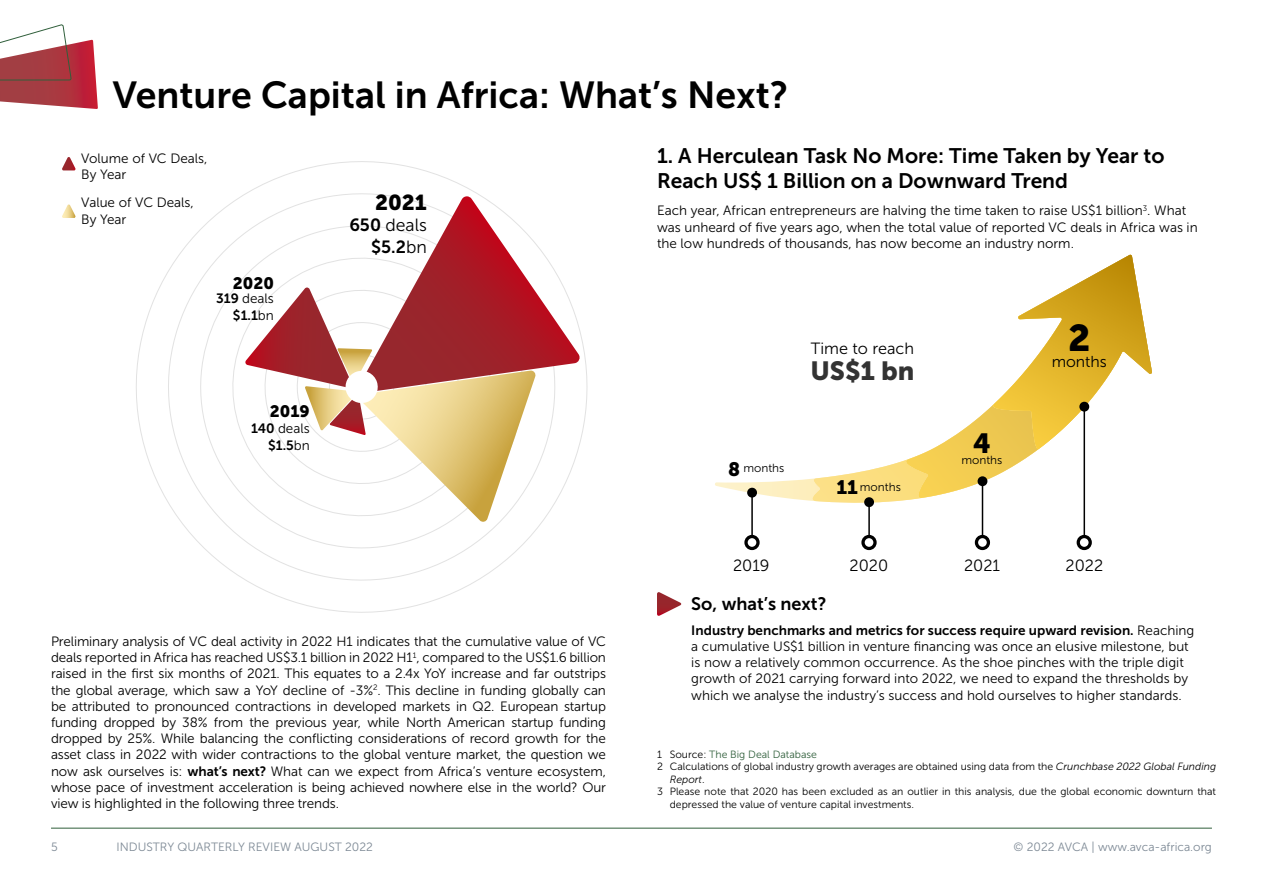
<style>
.page{position:relative;width:1263px;height:893px;background:#fff}
.page>*{position:absolute;margin:0;border:0;box-sizing:border-box;transform-origin:0 0}
.t1{font:37.5px "Museo Sans 700";color:#000}
.t2{font:37.05px "Museo Sans 900";color:#000}
.t3{font:27.6px "Museo Sans 900";color:#000}
.t4{font:26.1px "Museo Sans 900";color:#333}
.t5{font:21.6px "Museo Sans 900";color:#000}
.t6{font:21px/25.2px "Museo Sans 700";color:#000}
.t7{font:19.35px "Museo Sans 900";color:#000}
.t8{font:18px "Museo Sans 700";color:#000}
.t9{font:17.55px "Museo Sans 300";color:#000}
.t10{font:17.55px "Museo Sans 700";color:#000}
.t11{font:16.5px "Museo Sans 900";color:#000}
.t12{font:16.2px "Museo Sans 300";color:#000}
.t13{font:15.75px "Museo Sans 300";color:#000}
.Intro_copy{font:13.5px/16.2px "Museo Sans 300";color:#000}
.t14{font:13.5px/17px "Museo Sans 700";color:#000;text-align:right}
.t15{font:12px "Museo Sans 300";color:#7d8995}
.t16{font:11.7px "Museo Sans 300";color:#000}
.Footnotes{font:10.5px/12.6px "Museo Sans 300";color:#000}
.Footnotes-2{font:10.5px "Museo Sans 300";color:#305f3b}
.s1{font-family:"Museo Sans 300"}
.s2{font-family:"Museo Sans 700"}
.s3{font-family:"Museo Sans 900";font-size:19.35px}
.s4{color:#000}
.s5{font-style:italic}
</style>
<div class="page">
<svg style="left:0;top:25px;width:98px;height:84px"></svg>
<svg style="left:715px;top:255px;width:437px;height:248px"></svg>
<hr style="left:1083px;top:411px;width:2px;height:132px;background:#000">
<div style="left:1080px;top:403px;width:8px;height:8px;background:#000;border-radius:50%"></div>
<div style="left:1079px;top:402px;width:10px;height:10px;border:2px solid #000;border-radius:50%"></div>
<svg style="left:1078px;top:536px;width:12px;height:12px"></svg>
<div style="left:1076px;top:535px;width:16px;height:15px;border:3px solid #000;border-radius:50%"></div>
<hr style="left:982px;top:486px;width:1px;height:52px;background:#000">
<div style="left:978px;top:477px;width:8px;height:8px;background:#000;border-radius:50%"></div>
<div style="left:977px;top:476px;width:10px;height:10px;border:2px solid #000;border-radius:50%"></div>
<div style="left:975px;top:535px;width:15px;height:15px;border:3px solid #000;border-radius:50%"></div>
<hr style="left:868px;top:506px;width:2px;height:37px;background:#000">
<div style="left:865px;top:498px;width:8px;height:8px;background:#000;border-radius:50%"></div>
<div style="left:864px;top:497px;width:10px;height:10px;border:2px solid #000;border-radius:50%"></div>
<svg style="left:863px;top:536px;width:12px;height:12px"></svg>
<div style="left:861px;top:535px;width:16px;height:15px;border:3px solid #000;border-radius:50%"></div>
<hr style="left:751px;top:497px;width:2px;height:46px;background:#000">
<div style="left:748px;top:489px;width:8px;height:8px;background:#000;border-radius:50%"></div>
<div style="left:747px;top:488px;width:10px;height:10px;border:2px solid #000;border-radius:50%"></div>
<svg style="left:746px;top:536px;width:12px;height:12px"></svg>
<div style="left:744px;top:535px;width:16px;height:15px;border:3px solid #000;border-radius:50%"></div>
<svg style="left:62px;top:157px;width:14px;height:13px"></svg>
<svg style="left:62px;top:204px;width:14px;height:14px"></svg>
<svg style="left:145px;top:169px;width:351px;height:436px"></svg>
<svg style="left:181px;top:205px;width:361px;height:363px"></svg>
<svg style="left:217px;top:242px;width:290px;height:290px"></svg>
<svg style="left:245px;top:196px;width:336px;height:327px"></svg>
<svg style="left:657px;top:592px;width:25px;height:24px"></svg>
<hr style="left:51px;top:828px;width:1161px;height:1px;background:#305f3b">
<p class="t1" style="left:113px;top:74px;width:677px">Venture Capital in Africa: What’s Next?</p>
<p class="Intro_copy" style="left:81px;top:150px;width:128px">Volume of VC Deals,<br>By Year</p>
<p class="Intro_copy" style="left:81px;top:195px;width:114px">Value of VC Deals,<br>By Year</p>
<p class="t11" style="left:233px;top:274px;width:42px">2020</p>
<p class="t14" style="left:216px;top:291px;width:59px;line-height:16.4px">319 <span class="s1">deals </span>$1.1<span class="s1">bn</span></p>
<p class="t11" style="left:270px;top:402px;width:41px">2019</p>
<p class="t14" style="left:251px;top:419px;width:60px">140 <span class="s1">deals </span>$1.5<span class="s1">bn</span></p>
<p class="t5" style="left:375px;top:191px;width:53px">2021</p>
<p class="t10" style="left:371px;top:237px;width:57px">$5.2<span class="s1">bn</span></p>
<p class="t9" style="left:349px;top:216px;width:79px"><span class="s2">650</span> deals</p>
<p class="Intro_copy" style="left:51px;top:633px;width:556px;text-align:justify">Preliminary analysis of VC deal activity in 2022 H1 indicates that the cumulative value of VC deals reported in Africa has reached US$3.1 billion in 2022 H1<sup>1</sup>, compared to the US$1.6 billion raised in the first six months of 2021. This equates to a 2.4x YoY increase and far outstrips the global average, which saw a YoY decline of -3%<sup>2</sup>. This decline in funding globally can be attributed to pronounced contractions in developed markets in Q2. European startup funding dropped by 38% from the previous year, while North American startup funding dropped by 25%. While balancing the conflicting considerations of record growth for the asset class in 2022 with wider contractions to the global venture market, the question we now ask ourselves is: <span class="s2">what’s next?</span> What can we expect from Africa’s venture ecosystem, whose pace of investment acceleration is being achieved nowhere else in the world? Our view is highlighted in the following three trends.</p>
<p class="t6" style="left:657px;top:143px;width:509px">1. A Herculean Task No More: Time Taken by Year to<br>Reach US$ 1 Billion on a Downward Trend</p>
<p class="Intro_copy" style="left:657px;top:203px;width:542px">Each year, African entrepreneurs are halving the time taken to raise US$1 billion<sup>3</sup>. What was unheard of five years ago, when the total value of reported VC deals in Africa was in the low hundreds of thousands, has now become an industry norm.</p>
<p class="t12" style="left:811px;top:340px;width:105px">Time to reach</p>
<p class="t4" style="left:810px;top:356px;width:105px">US$1 bn</p>
<p class="t16" style="left:728px;top:462px;width:58px"><span class="s3">8</span> months</p>
<p class="t7" style="left:836px;top:477px;width:23px">11</p>
<p class="t16" style="left:860px;top:481px;width:43px">months</p>
<p class="t3" style="left:973px;top:427px;width:19px">4</p>
<p class="t16" style="left:961px;top:453px;width:43px">months</p>
<p class="t2" style="left:1068px;top:317px;width:24px">2</p>
<p class="t13" style="left:1052px;top:353px;width:57px">months</p>
<p class="t12" style="left:733px;top:557px;width:38px">2019</p>
<p class="t12" style="left:849px;top:557px;width:40px">2020</p>
<p class="t12" style="left:964px;top:557px;width:38px">2021</p>
<p class="t12" style="left:1065px;top:557px;width:39px">2022</p>
<p class="t8" style="left:691px;top:594px;width:137px">So, what’s next?</p>
<p class="Intro_copy" style="left:691px;top:622px;width:505px"><span class="s2">Industry benchmarks and metrics for success require upward revision.</span> Reaching a cumulative US$1 billion in venture financing was once an elusive milestone, but is now a relatively common occurrence. As the shoe pinches with the triple digit growth of 2021 carrying forward into 2022, we need to expand the thresholds by which we analyse the industry’s success and hold ourselves to higher standards.</p>
<p class="Footnotes-2" style="left:657px;top:748px;width:161px"><span class="s4">1 Source:</span> The Big Deal Database</p>
<p class="Footnotes" style="left:670px;top:760px;width:548px;text-indent:-13px">2 Calculations of global industry growth averages are obtained using data from the <span class="s5">Crunchbase 2022 Global Funding<br>Report</span>.</p>
<p class="Footnotes" style="left:670px;top:785px;width:548px;text-indent:-13px">3 Please note that 2020 has been excluded as an outlier in this analysis, due the global economic downturn that depressed the value of venture capital investments.</p>
<p class="t15" style="left:51px;top:841px;width:8px">5</p>
<p class="t15" style="left:117px;top:841px;width:258px">INDUSTRY QUARTERLY REVIEW AUGUST 2022</p>
<p class="t15" style="left:1013px;top:841px;width:200px">© 2022 AVCA | www.avca-africa.org</p>
</div>
